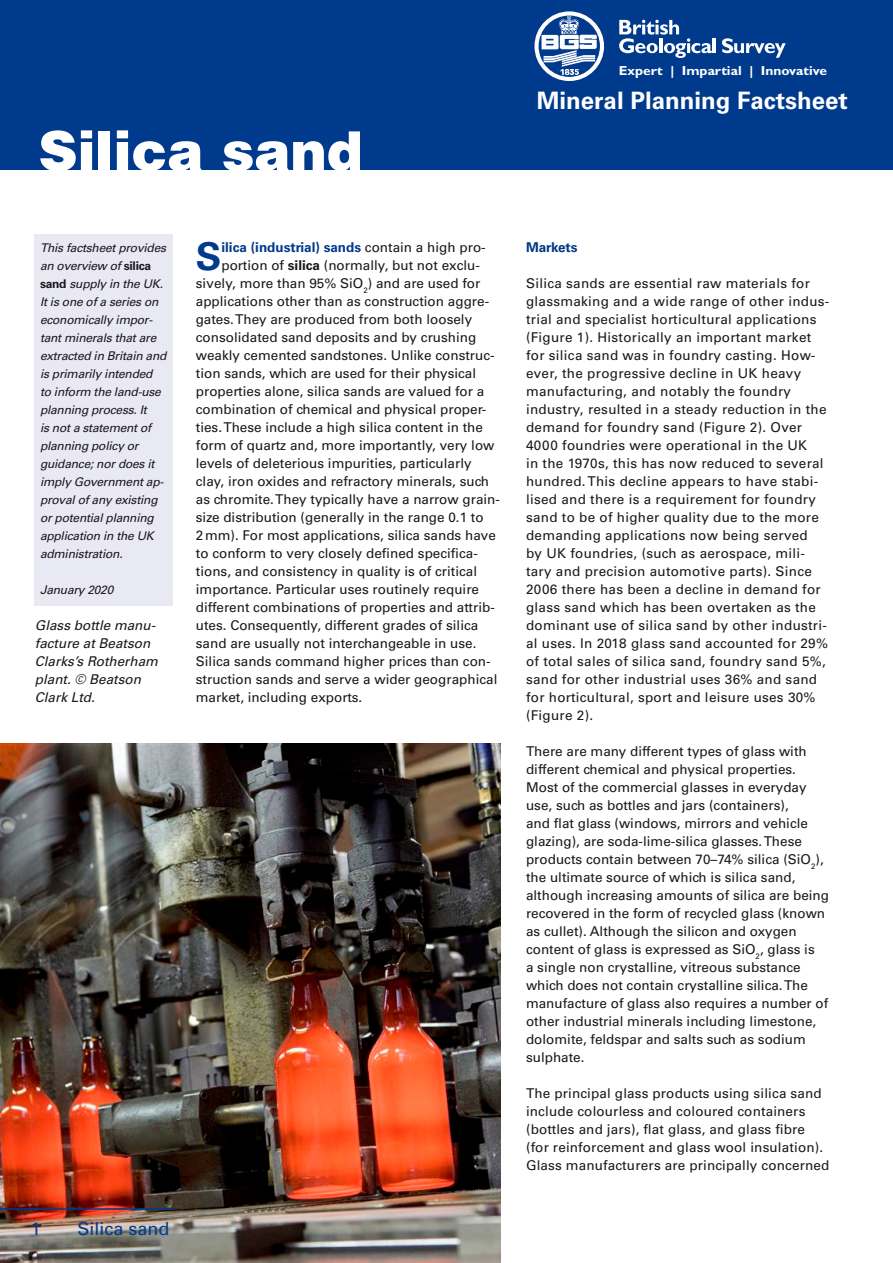
<style>
.page{position:relative;width:893px;height:1263px;background:#fff}
.page>*{position:absolute;margin:0;border:0;box-sizing:border-box;transform-origin:0 0}
.t1{font:900 54px "Helvetica";color:#fff}
.t2{font:700 38.4px "Univers";color:#003a8c}
.t3{font:700 24px "Univers";color:#fff}
.t4{font:18px "Univers";color:#003a8c}
.t5{font:13.5px/18px "Univers";color:#1a171c}
.t6{font:13.5px/18px "Univers";letter-spacing:.02em;color:#1a171c}
.t7{font:italic 13.5px/18px "Univers";color:#1a171c}
.t8{font:700 13.5px "Univers";color:#003a8c}
.t9{font:700 13.5px "Univers";color:#003883}
.t10{font:700 13.05px "Gill Sans";color:#fff;scale:1.05 1}
.t11{font:italic 12px/18px "Univers";letter-spacing:-.02em;color:#1a171c}
.s1{font-weight:700;font-style:normal}
.s2{font-weight:400;color:#1a171c}
.s3{font-weight:700}
</style>
<div class="page">
<div style="left:0;top:0;width:893px;height:170px;background:#003a8c"></div>
<hr style="left:713px;top:39px;width:3px;height:14px;background:#fff">
<svg style="left:722px;top:38px;width:64px;height:20px"></svg>
<svg style="left:619px;top:20px;width:93px;height:38px"></svg>
<svg style="left:541px;top:16px;width:56px;height:59px"></svg>
<div style="left:534px;top:11px;width:70px;height:70px;border:4px solid #fff;border-radius:50%"></div>
<img style="left:0;top:744px;width:500px;height:519px">
<hr style="left:0;top:1208px;width:173px;height:2px;background:#003a8c">
<div style="left:34px;top:234px;width:138px;height:371px;background:#e9e9f3"></div>
<h1 class="t1" style="left:39px;top:116px;width:325px">Silica sand</h1>
<p class="t10" style="left:619px;top:63px;width:200px">Expert | Impartial | Innovative</p>
<h3 class="t3" style="left:537px;top:86px;width:312px">Mineral Planning Factsheet</h3>
<p class="t11" style="left:40px;top:239px;width:128px">This factsheet provides an overview of <span class="s1">silica sand</span> supply in the UK.<br>It is one of a series on economically impor&shy;tant minerals that are extracted in Britain and is primarily intended to inform the land-use planning process. It<br>is not a statement of planning policy or guidance; nor does it imply Government ap&shy;proval of any existing or potential planning application in the UK administration.</p>
<p class="t11" style="left:40px;top:581px;width:75px">January 2020</p>
<p class="t7" style="left:35px;top:616px;width:125px">Glass bottle manu&shy;facture at Beatson<br>Clarks’s Rotherham plant. © Beatson<br>Clark Ltd.</p>
<h3 class="t4" style="left:31px;top:1218px;width:12px">1</h3>
<h3 class="t4" style="left:77px;top:1218px;width:94px">Silica sand</h3>
<h2 class="t2" style="left:196px;top:234px;width:27px">S</h2>
<p class="t8" style="left:221px;top:239px;width:266px">ilica (industrial) sands <span class="s2">contain a high pro-</span></p>
<p class="t5" style="left:221px;top:256px;width:260px">portion of <span class="s3">silica</span> (normally, but not exclu-</p>
<p class="t5" style="left:196px;top:274px;width:286px">sively, more than 95% SiO<sub>2</sub>) and are used for</p>
<p class="t5" style="left:196px;top:292px;width:295px">applications other than as construction aggre-</p>
<p class="t5" style="left:196px;top:310px;width:278px">gates. They are produced from both loosely</p>
<p class="t5" style="left:196px;top:328px;width:282px">consolidated sand deposits and by crushing</p>
<p class="t5" style="left:196px;top:346px;width:300px">weakly cemented sandstones. Unlike construc-</p>
<p class="t5" style="left:196px;top:364px;width:282px">tion sands, which are used for their physical</p>
<p class="t5" style="left:196px;top:382px;width:290px">properties alone, silica sands are valued for a</p>
<p class="t5" style="left:196px;top:400px;width:292px">combination of chemical and physical proper-</p>
<p class="t5" style="left:196px;top:418px;width:289px">ties. These include a high silica content in the</p>
<p class="t5" style="left:196px;top:436px;width:300px">form of quartz and, more importantly, very low</p>
<p class="t5" style="left:196px;top:454px;width:277px">levels of deleterious impurities, particularly</p>
<p class="t5" style="left:196px;top:472px;width:295px">clay, iron oxides and refractory minerals, such</p>
<p class="t5" style="left:196px;top:490px;width:306px">as chromite. They typically have a narrow grain-</p>
<p class="t5" style="left:196px;top:508px;width:289px">size distribution (generally in the range 0.1 to</p>
<p class="t5" style="left:196px;top:526px;width:301px">2mm). For most applications, silica sands have</p>
<p class="t5" style="left:196px;top:544px;width:284px">to conform to very closely defined specifica-</p>
<p class="t5" style="left:196px;top:562px;width:283px">tions, and consistency in quality is of critical</p>
<p class="t5" style="left:196px;top:580px;width:285px">importance. Particular uses routinely require</p>
<p class="t5" style="left:196px;top:598px;width:300px">different combinations of properties and attrib-</p>
<p class="t5" style="left:196px;top:616px;width:284px">utes. Consequently, different grades of silica</p>
<p class="t5" style="left:196px;top:634px;width:282px">sand are usually not interchangeable in use.</p>
<p class="t5" style="left:196px;top:652px;width:296px">Silica sands command higher prices than con-</p>
<p class="t5" style="left:196px;top:670px;width:303px">struction sands and serve a wider geographical</p>
<p class="t5" style="left:196px;top:688px;width:168px">market, including exports.</p>
<p class="t9" style="left:526px;top:239px;width:53px">Markets</p>
<p class="t6" style="left:526px;top:274px;width:305px">Silica sands are essential raw materials for glassmaking and a wide range of other indus&shy;trial and specialist horticultural applications (Figure 1). Historically an important market for silica sand was in foundry casting. How&shy;ever, the progressive decline in UK heavy manufacturing, and notably the foundry industry, resulted in a steady reduction in the demand for foundry sand (Figure 2). Over 4000 foundries were operational in the UK<br>in the 1970s, this has now reduced to several hundred. This decline appears to have stabi&shy;lised and there is a requirement for foundry sand to be of higher quality due to the more demanding applications now being served<br>by UK foundries, (such as aerospace, mili&shy;tary and precision automotive parts). Since 2006 there has been a decline in demand for glass sand which has been overtaken as the dominant use of silica sand by other industri&shy;al uses. In 2018 glass sand accounted for 29% of total sales of silica sand, foundry sand 5%, sand for other industrial uses 36% and sand for horticultural, sport and leisure uses 30% (Figure 2).</p>
<p class="t5" style="left:526px;top:742px;width:305px">There are many different types of glass with different chemical and physical properties.<br>Most of the commercial glasses in everyday use, such as bottles and jars (containers),<br>and flat glass (windows, mirrors and vehicle glazing), are soda-lime-silica glasses. These products contain between 70–74% silica (SiO<sub>2</sub>), the ultimate source of which is silica sand, although increasing amounts of silica are being recovered in the form of recycled glass (known as cullet). Although the silicon and oxygen content of glass is expressed as SiO<sub>2</sub>, glass is<br>a single non crystalline, vitreous substance which does not contain crystalline silica. The manufacture of glass also requires a number of other industrial minerals including limestone, dolomite, feldspar and salts such as sodium sulphate.</p>
<p class="t5" style="left:526px;top:1084px;width:305px">The principal glass products using silica sand include colourless and coloured containers (bottles and jars), flat glass, and glass fibre (for reinforcement and glass wool insulation).<br>Glass manufacturers are principally concerned</p>
</div>
